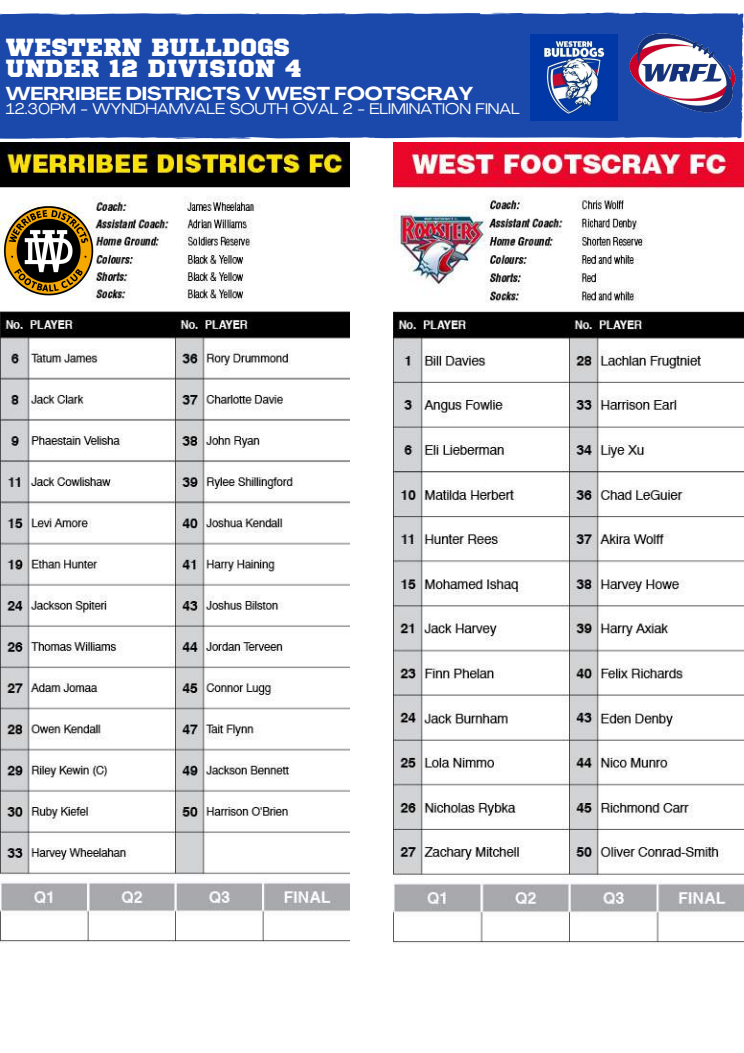
<style>
.page{position:relative;width:744px;height:1053px;background:#fff}
.page>*{position:absolute;margin:0;border:0;box-sizing:border-box;transform-origin:0 0}
.t1{font:24.64px/20.9px "Sports World";color:#fff}
.t2{font:700 expanded 18.44px "Agrandir";color:#fff}
.t3{font:expanded 15.24px "Agrandir";color:#fff}
</style>
<div class="page">
<div style="left:0;top:13px;width:743px;height:126px;background:#1b48ab"></div>
<img style="left:625px;top:30px;width:115px;height:89px">
<img style="left:531px;top:34px;width:86px;height:87px">
<img style="left:394px;top:143px;width:350px;height:800px">
<img style="left:0;top:143px;width:350px;height:800px">
<img style="left:0;top:193px;width:106px;height:114px">
<h1 class="t1" style="left:6px;top:38px;width:297px">WESTERN BULLDOGS<br>UNDER 12 DIVISION 4</h1>
<p class="t2" style="left:6px;top:86px;width:469px">WERRIBEE DISTRICTS V WEST FOOTSCRAY</p>
<p class="t3" style="left:6px;top:103px;width:515px">12.30PM - WYNDHAMVALE SOUTH OVAL 2 - ELIMINATION FINAL</p>
</div>
